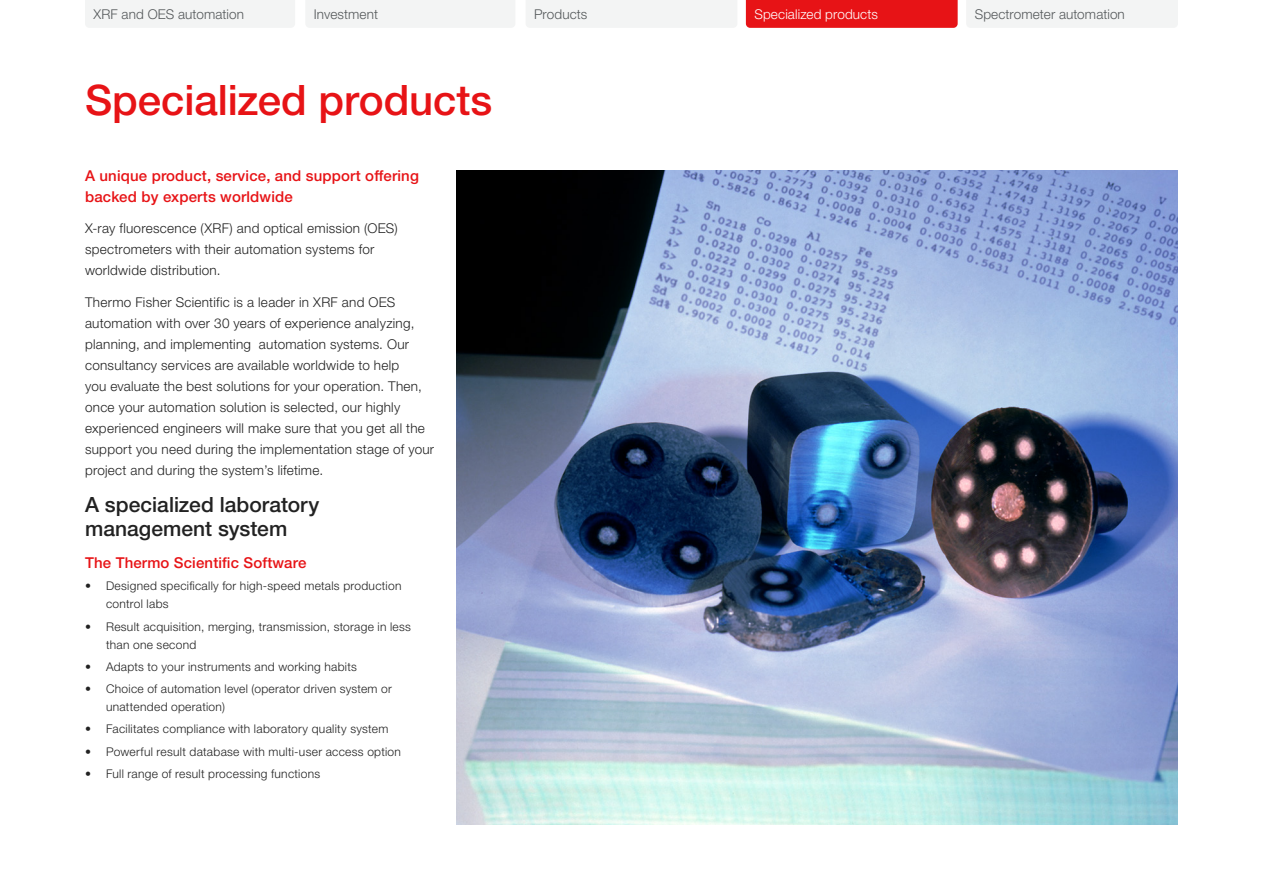
<style>
.page{position:relative;width:1263px;height:893px;background:#fff}
.page>*{position:absolute;margin:0;border:0;box-sizing:border-box;transform-origin:0 0}
.t1{font:500 42px "Helvetica Neue LTW1 G";color:#e71316}
.t2{font:500 21px/24px "Helvetica Neue LTW1 G";color:#222}
.t3{font:500 15px/21px "Helvetica Neue LTW1 G";letter-spacing:.01em;color:#e71316}
.t4{font:300 13.5px/21px "Helvetica Neue LTW1 G";letter-spacing:.02em;color:#222}
.t5{font:300 13.5px "Helvetica Neue LTW1 G";letter-spacing:.01em;color:#54585a}
.t6{font:300 13.5px "Helvetica Neue LTW1 G";letter-spacing:.01em;color:#fff}
.t7{font:300 12px/18px "Helvetica Neue LTW1 G";letter-spacing:.025em;color:#222}
</style>
<div class="page">
<div style="left:746px;top:0;width:212px;height:28px;background:#e71316"></div>
<div style="left:967px;top:0;width:211px;height:28px;background:#f3f4f4"></div>
<img style="left:456px;top:170px;width:722px;height:655px">
<div style="left:85px;top:0;width:210px;height:28px;background:#f3f4f4"></div>
<div style="left:306px;top:0;width:209px;height:28px;background:#f3f4f4"></div>
<div style="left:526px;top:0;width:211px;height:28px;background:#f3f4f4"></div>
<p class="t5" style="left:94px;top:6px;width:152px">XRF and OES automation</p>
<p class="t5" style="left:314px;top:6px;width:66px">Investment</p>
<p class="t5" style="left:534px;top:6px;width:55px">Products</p>
<h1 class="t1" style="left:85px;top:75px;width:409px">Specialized products</h1>
<p class="t3" style="left:85px;top:165px;width:335px">A unique product, service, and support offering backed by experts worldwide</p>
<p class="t4" style="left:85px;top:218px;width:314px">X-ray fluorescence (XRF) and optical emission (OES) spectrometers with their automation systems for worldwide distribution.</p>
<p class="t4" style="left:85px;top:291px;width:351px">Thermo Fisher Scientific is a leader in XRF and OES automation with over 30 years of experience analyzing, planning, and implementing automation systems. Our consultancy services are available worldwide to help<br>you evaluate the best solutions for your operation. Then, once your automation solution is selected, our highly experienced engineers will make sure that you get all the support you need during the implementation stage of your project and during the system’s lifetime.</p>
<h2 class="t2" style="left:85px;top:493px;width:236px">A specialized laboratory management system</h2>
<p class="t3" style="left:85px;top:552px;width:223px">The Thermo Scientific Software</p>
<p class="t7" style="left:106px;top:577px;width:297px;text-indent:-21px">• Designed specifically for high-speed metals production control labs</p>
<p class="t7" style="left:106px;top:617px;width:307px;text-indent:-21px">• Result acquisition, merging, transmission, storage in less than one second</p>
<p class="t7" style="left:85px;top:657px;width:273px">• Adapts to your instruments and working habits</p>
<p class="t7" style="left:106px;top:680px;width:287px;text-indent:-21px">• Choice of automation level (operator driven system or unattended operation)</p>
<p class="t7" style="left:85px;top:720px;width:305px">• Facilitates compliance with laboratory quality system</p>
<p class="t7" style="left:85px;top:742px;width:317px">• Powerful result database with multi-user access option</p>
<p class="t7" style="left:85px;top:764px;width:237px">• Full range of result processing functions</p>
<p class="t6" style="left:754px;top:6px;width:125px">Specialized products</p>
<p class="t5" style="left:975px;top:6px;width:152px">Spectrometer automation</p>
</div>
